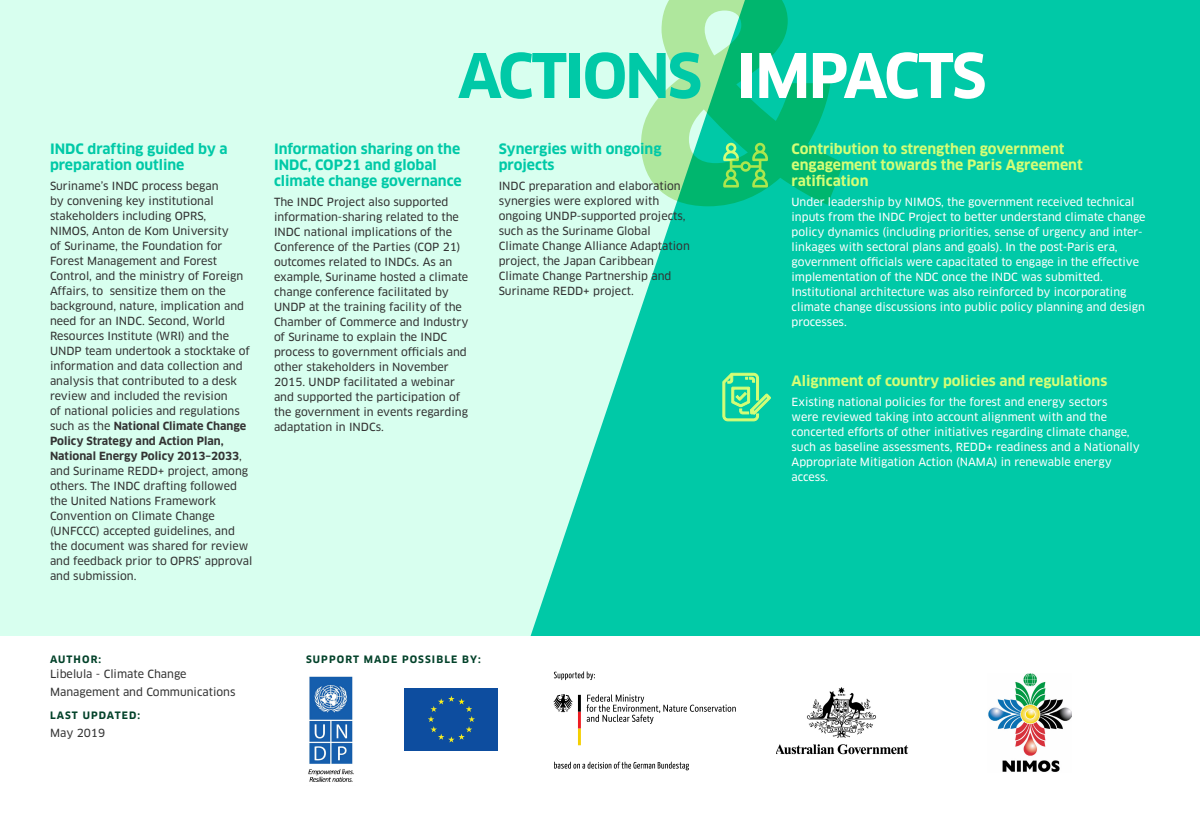
<style>
.page{position:relative;width:1200px;height:820px;background:#fff}
.page>*{position:absolute;margin:0;border:0;box-sizing:border-box;transform-origin:0 0}
.t1{font:700 297.6px "Clan Pro";color:#cfe7a8}
.t2{font:700 60px "Clan Pro";letter-spacing:-.04em;color:#00c9a7}
.t3{font:700 60px "Clan Pro";letter-spacing:-.035em;color:#fff}
.titulos_results{font:700 14px/16px "Clan Pro";color:#00c9a7}
.titulos_results-2{font:700 14px/16px "Clan Pro";color:#d4fe76}
.txtos{font:11px/15px "Clan Pro News";color:#333}
.txtos-2{font:11px/15px "Clan Pro News";color:#fff}
.t4{font:700 10px "Clan Pro";letter-spacing:.11em;color:#03422a}
.s1{font-family:"Clan Pro";font-weight:700}
</style>
<div class="page">
<div style="left:0;top:0;width:1200px;height:644px;background:#d8ffef"></div>
<svg style="left:530px;top:0;width:670px;height:636px;fill:#00c9a7"></svg>
<svg style="left:723px;top:143px;width:45px;height:45px;background:#4cdb95"></svg>
<svg style="left:723px;top:373px;width:48px;height:48px;background:#4ddc94"></svg>
<div style="left:0;top:636px;width:1200px;height:184px;background:#fff"></div>
<div style="left:405px;top:688px;width:93px;height:62px;background:#0d4d9f"></div>
<svg style="left:428px;top:696px;width:47px;height:47px"></svg>
<img style="left:308px;top:676px;width:46px;height:106px">
<img style="left:776px;top:687px;width:133px;height:68px">
<svg style="left:587px;top:694px;width:149px;height:30px"></svg>
<svg style="left:553px;top:694px;width:28px;height:51px"></svg>
<svg style="left:554px;top:671px;width:41px;height:9px"></svg>
<svg style="left:554px;top:762px;width:135px;height:8px"></svg>
<img style="left:988px;top:674px;width:83px;height:98px">
<p class="titulos_results" style="left:50px;top:141px;width:179px">INDC drafting guided by a preparation outline</p>
<p class="txtos" style="left:50px;top:178px;width:204px">Suriname’s INDC process began<br>by convening key institutional stakeholders including OPRS,<br>NIMOS, Anton de Kom University<br>of Suriname, the Foundation for<br>Forest Management and Forest<br>Control, and the ministry of Foreign<br>Affairs, to sensitize them on the background, nature, implication and need for an INDC. Second, World<br>Resources Institute (WRI) and the<br>UNDP team undertook a stocktake of information and data collection and analysis that contributed to a desk review and included the revision<br>of national policies and regulations such as the <span class="s1">National Climate Change<br>Policy Strategy and Action Plan,<br>National Energy Policy 2013–2033</span>, and Suriname REDD+ project, among others. The INDC drafting followed the United Nations Framework<br>Convention on Climate Change (UNFCCC) accepted guidelines, and the document was shared for review and feedback prior to OPRS’ approval and submission.</p>
<h1 class="t1" style="left:632px;top:-81px;width:215px">&amp;</h1>
<p class="t2" style="left:458px;top:41px;width:246px">ACTIONS</p>
<p class="t3" style="left:737px;top:41px;width:251px">IMPACTS</p>
<p class="titulos_results" style="left:274px;top:141px;width:189px">Information sharing on the<br>INDC, COP21 and global climate change governance</p>
<p class="txtos" style="left:274px;top:194px;width:196px">The INDC Project also supported information-sharing related to the INDC national implications of the Conference of the Parties (COP 21) outcomes related to INDCs. As an example, Suriname hosted a climate change conference facilitated by UNDP at the training facility of the Chamber of Commerce and Industry of Suriname to explain the INDC process to government officials and other stakeholders in November 2015. UNDP facilitated a webinar and supported the participation of the government in events regarding adaptation in INDCs.</p>
<p class="titulos_results" style="left:499px;top:141px;width:164px">Synergies with ongoing projects</p>
<p class="txtos" style="left:499px;top:178px;width:193px">INDC preparation and elaboration synergies were explored with ongoing UNDP-supported projects, such as the Suriname Global<br>Climate Change Alliance Adaptation project, the Japan Caribbean<br>Climate Change Partnership and<br>Suriname REDD+ project.</p>
<p class="titulos_results-2" style="left:792px;top:141px;width:293px">Contribution to strengthen government engagement towards the Paris Agreement ratification</p>
<p class="txtos-2" style="left:792px;top:194px;width:356px">Under leadership by NIMOS, the government received technical inputs from the INDC Project to better understand climate change policy dynamics (including priorities, sense of urgency and inter&shy;linkages with sectoral plans and goals). In the post-Paris era, government officials were capacitated to engage in the effective implementation of the NDC once the INDC was submitted.<br>Institutional architecture was also reinforced by incorporating climate change discussions into public policy planning and design processes.</p>
<p class="titulos_results-2" style="left:792px;top:373px;width:317px">Alignment of country policies and regulations</p>
<p class="txtos-2" style="left:792px;top:395px;width:350px">Existing national policies for the forest and energy sectors<br>were reviewed taking into account alignment with and the concerted efforts of other initiatives regarding climate change, such as baseline assessments, REDD+ readiness and a Nationally Appropriate Mitigation Action (NAMA) in renewable energy access.</p>
<p class="t4" style="left:50px;top:653px;width:53px">AUTHOR:</p>
<p class="t4" style="left:306px;top:653px;width:176px">SUPPORT MADE POSSIBLE BY:</p>
<p class="txtos" style="left:50px;top:665px;width:187px;line-height:18px">Libelula - Climate Change<br>Management and Communications</p>
<p class="t4" style="left:50px;top:709px;width:92px">LAST UPDATED:</p>
<p class="txtos" style="left:50px;top:725px;width:57px">May 2019</p>
</div>
